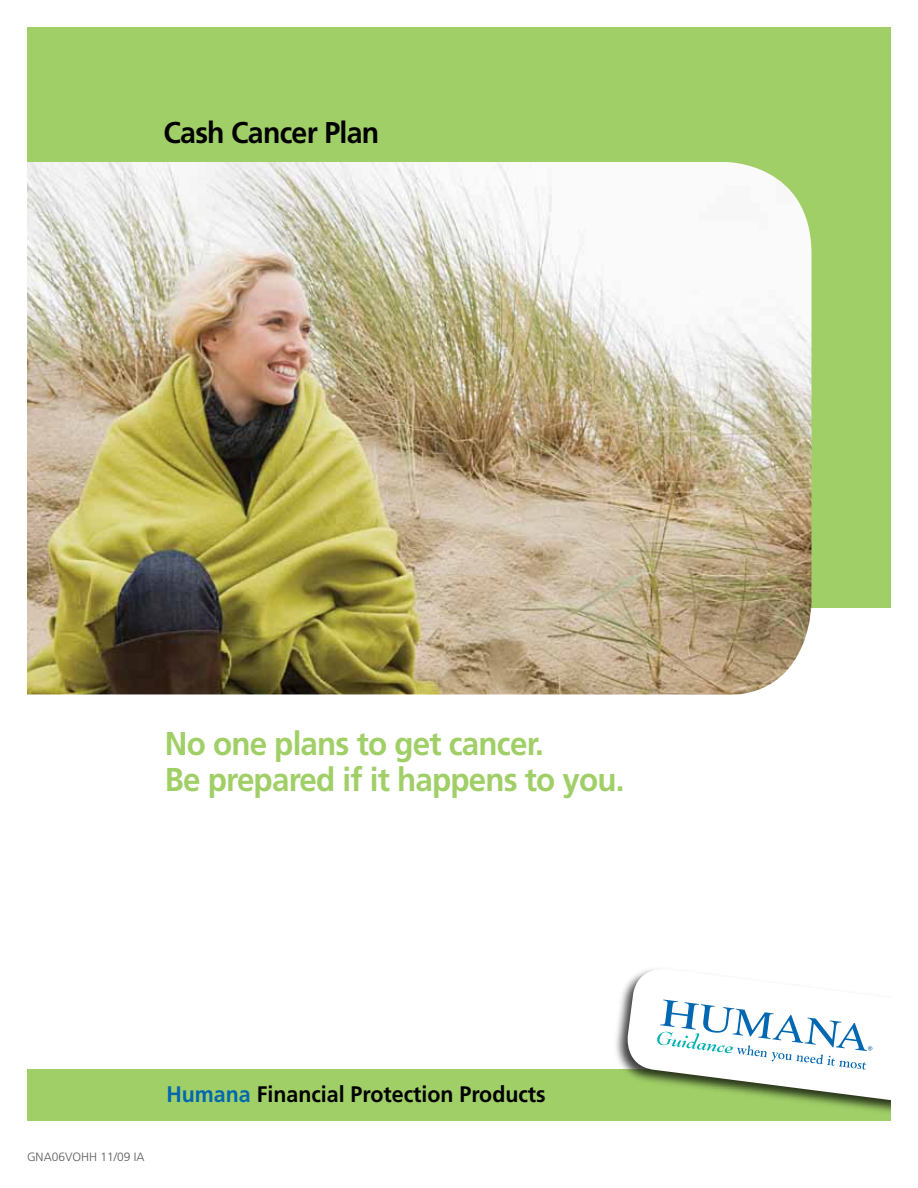
<style>
.page{position:relative;width:918px;height:1188px;background:#fff}
.page>*{position:absolute;margin:0;border:0;box-sizing:border-box;transform-origin:0 0}
.t1{font:700 33px/36px "Frutiger";letter-spacing:-.025em;color:#a0cf67;scale:.95 1}
.t2{font:700 30px "Frutiger";letter-spacing:-.025em;color:#000;scale:.95 1}
.t3{font:700 22.5px "Frutiger";color:#000;scale:.95 1}
.t4{font:300 12px "Frutiger";color:#58595b}
.s1{color:#0067b1}
</style>
<div class="page">
<div style="left:27px;top:27px;width:864px;height:581px;background:#a0cf67"></div>
<div style="left:27px;top:1069px;width:864px;height:51px;background:#a0cf67"></div>
<img style="left:616px;top:990px;width:275px;height:123px">
<svg style="left:624px;top:969px;width:267px;height:136px"></svg>
<img style="left:27px;top:162px;width:785px;height:532px">
<p class="t2" style="left:164px;top:114px;width:229px">Cash Cancer Plan</p>
<p class="t1" style="left:165px;top:726px;width:486px">No one plans to get cancer.<br>Be prepared if it happens to you.</p>
<p class="t4" style="left:27px;top:1150px;width:119px">GNA06VOHH 11/09 IA</p>
<p class="t3" style="left:166px;top:1081px;width:401px"><span class="s1">Humana</span> Financial Protection Products</p>
</div>
